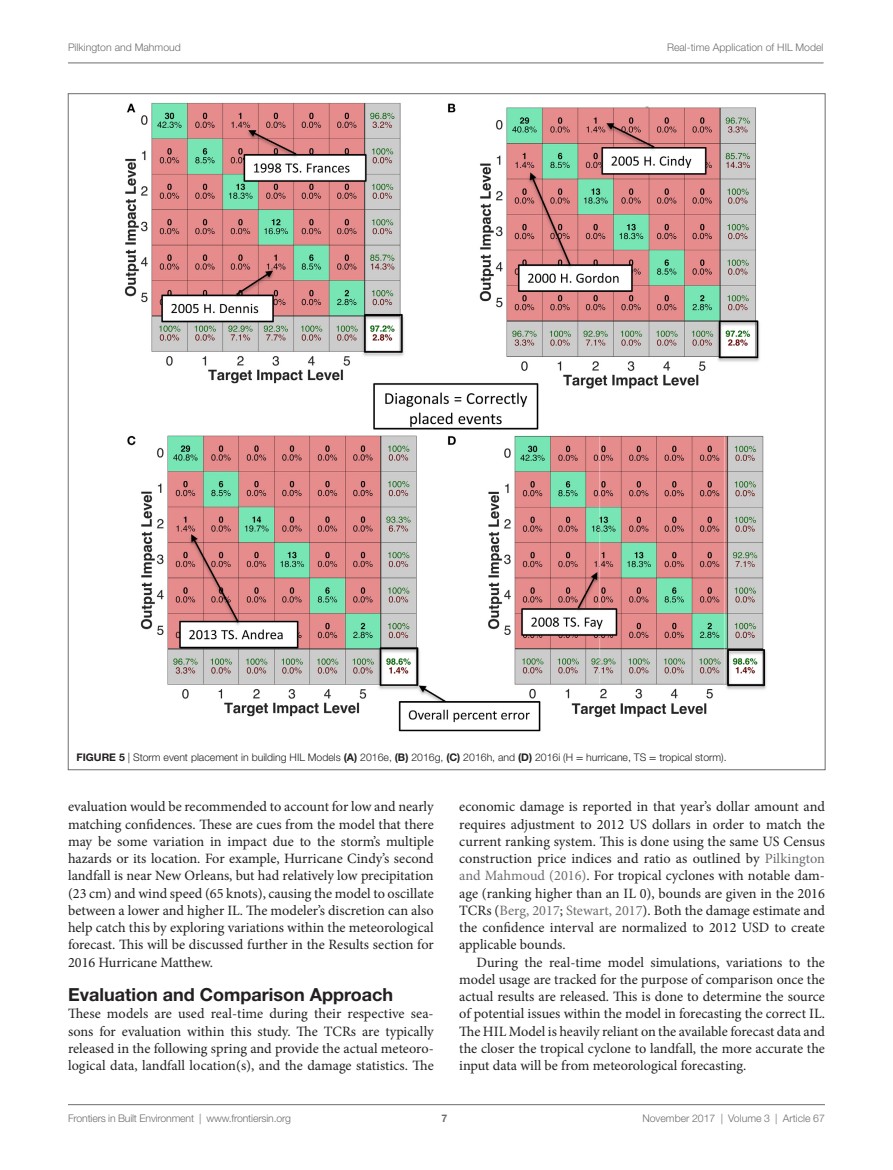
<style>
.page{position:relative;width:893px;height:1170px;background:#fff}
.page>*{position:absolute;margin:0;border:0;box-sizing:border-box;transform-origin:0 0}
.t1{font:700 18px "Helvetica Neue LT Std";color:#231f20}
.t2{font:14.25px/17.2px "Minion Pro";color:#231f20;text-align:justify}
.t3{font:300 10.5px "Helvetica Neue LT Std";color:#6c6d70}
.t4{font:300 10.5px "Helvetica Neue LT Std";color:#231f20}
.t5{font:700 10.5px "Helvetica Neue LT Std";color:#6c6d70}
.s1{font-weight:700}
.s2{font-family:"STIX General";font-weight:400}
.s3{color:#6c6d70}
</style>
<div class="page">
<img style="left:125px;top:103px;width:642px;height:628px">
<hr style="left:68px;top:1104px;width:757px;height:1px;background:#6c6d70">
<hr style="left:68px;top:63px;width:755px;height:1px;background:#6c6d70">
<p class="t3" style="left:68px;top:41px;width:114px">Pilkington and Mahmoud</p>
<p class="t3" style="left:667px;top:41px;width:158px">Real-time Application of HIL Model</p>
<p class="t4" style="left:77px;top:751px;width:652px"><span class="s1">Figure 5</span> | Storm event placement in building HIL Models <span class="s1">(A)</span> 2016e, <span class="s1">(B)</span> 2016g, <span class="s1">(C)</span> 2016h, and <span class="s1">(D)</span> 2016i (H <span class="s2">=</span> hurricane, TS <span class="s2">=</span> tropical storm).</p>
<p class="t2" style="left:68px;top:798px;width:367px">evaluation would be recommended to account for low and nearly matching confidences. These are cues from the model that there may be some variation in impact due to the storm’s multiple hazards or its location. For example, Hurricane Cindy’s second landfall is near New Orleans, but had relatively low precipitation (23 cm) and wind speed (65 knots), causing the model to oscillate between a lower and higher IL. The modeler’s discretion can also help catch this by exploring variations within the meteorological forecast. This will be discussed further in the Results section for 2016 Hurricane Matthew.</p>
<p class="t1" style="left:68px;top:983px;width:326px">Evaluation and Comparison Approach</p>
<p class="t2" style="left:68px;top:1005px;width:367px">These models are used real-time during their respective sea&shy;sons for evaluation within this study. The TCRs are typically released in the following spring and provide the actual meteoro&shy;logical data, landfall location(s), and the damage statistics. The</p>
<p class="t2" style="left:459px;top:798px;width:367px">economic damage is reported in that year’s dollar amount and requires adjustment to 2012 US dollars in order to match the current ranking system. This is done using the same US Census construction price indices and ratio as outlined by <span class="s3">Pilkington and Mahmoud (2016)</span>. For tropical cyclones with notable dam&shy;age (ranking higher than an IL 0), bounds are given in the 2016<br>TCRs (<span class="s3">Berg, 2017</span>; <span class="s3">Stewart, 2017</span>). Both the damage estimate and the confidence interval are normalized to 2012 USD to create applicable bounds.</p>
<p class="t2" style="left:459px;top:953px;width:367px;text-indent:17px">During the real-time model simulations, variations to the model usage are tracked for the purpose of comparison once the actual results are released. This is done to determine the source of potential issues within the model in forecasting the correct IL.<br>The HIL Model is heavily reliant on the available forecast data and the closer the tropical cyclone to landfall, the more accurate the input data will be from meteorological forecasting.</p>
<p class="t3" style="left:68px;top:1111px;width:225px">Frontiers in Built Environment | www.frontiersin.org</p>
<p class="t3" style="left:642px;top:1111px;width:184px">November 2017 | Volume 3 | Article 67</p>
<p class="t5" style="left:441px;top:1111px;width:7px">7</p>
</div>
